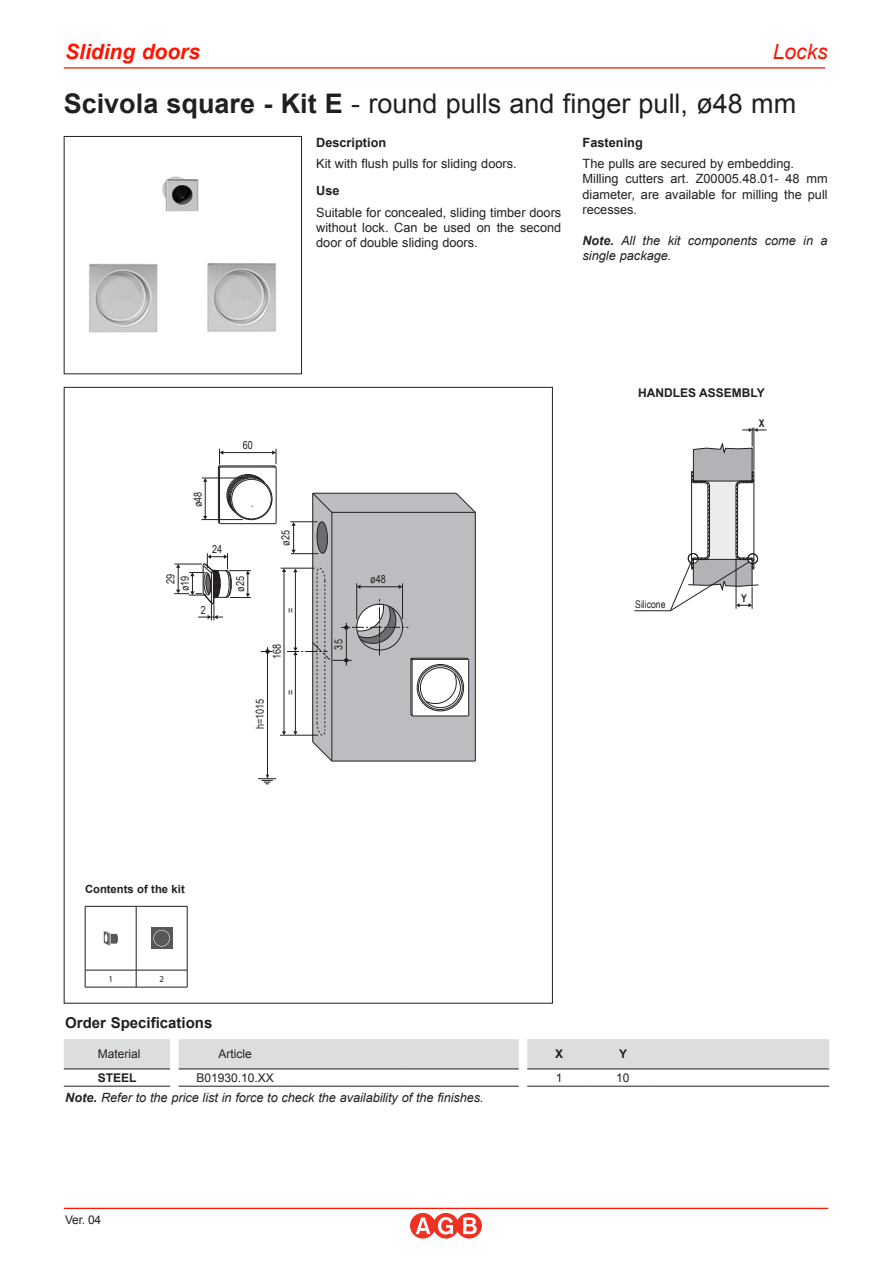
<style>
.page{position:relative;width:893px;height:1263px;background:#fff}
.page>*{position:absolute;margin:0;border:0;box-sizing:border-box;transform-origin:0 0}
.t1{font:27px "Arial";color:#231f20}
.t2{font:italic 700 21px "Arial";color:#ff1300}
.t3{font:italic 21px "Arial";color:#ff1300}
.t4{font:700 15px "Arial";color:#231f20}
.t5{font:12.75px/15.3px "Arial";color:#231f20;text-align:justify}
.t6{font:italic 12.75px/15.3px "Arial";letter-spacing:-.005em;color:#231f20}
.t7{font:700 12.75px "Arial";color:#231f20}
.t8{font:12px "Arial";color:#231f20}
.t9{font:700 12px "Arial";color:#231f20}
.t10{font:700 11.25px "Arial";color:#231f20}
.t11{font:11.1px "Arial Narrow";color:#231f20}
.t12{font:10.5px "Arial Narrow";color:#231f20}
.t13{font:700 10.5px "Arial Narrow";color:#231f20}
.t14{font:9px "Myriad Pro";color:#231f20}
.s1{font-weight:700}
</style>
<div class="page">
<hr style="left:64px;top:67px;width:761px;height:2px;background:#ff1300">
<hr style="left:267px;top:647px;width:1px;height:128px;background:#231f20">
<svg style="left:258px;top:775px;width:18px;height:9px"></svg>
<svg style="left:174px;top:449px;width:302px;height:313px"></svg>
<hr style="left:754px;top:427px;width:1px;height:43px;background:#231f20">
<svg style="left:634px;top:428px;width:132px;height:183px"></svg>
<img style="left:89px;top:176px;width:187px;height:157px">
<div style="left:64px;top:136px;width:238px;height:238px;border:1px solid #231f20"></div>
<div style="left:64px;top:1039px;width:765px;height:30px;background:#dcdddf"></div>
<hr style="left:64px;top:1069px;width:106px;height:1px;background:#231f20">
<hr style="left:179px;top:1069px;width:113px;height:1px;background:#231f20">
<hr style="left:292px;top:1069px;width:113px;height:1px;background:#231f20">
<hr style="left:405px;top:1069px;width:114px;height:1px;background:#231f20">
<hr style="left:527px;top:1069px;width:64px;height:1px;background:#231f20">
<hr style="left:591px;top:1069px;width:64px;height:1px;background:#231f20">
<hr style="left:655px;top:1069px;width:174px;height:1px;background:#231f20">
<hr style="left:64px;top:1086px;width:106px;height:1px;background:#231f20">
<hr style="left:179px;top:1086px;width:113px;height:1px;background:#231f20">
<hr style="left:292px;top:1086px;width:113px;height:1px;background:#231f20">
<hr style="left:405px;top:1086px;width:114px;height:1px;background:#231f20">
<hr style="left:527px;top:1086px;width:64px;height:1px;background:#231f20">
<hr style="left:591px;top:1086px;width:64px;height:1px;background:#231f20">
<hr style="left:655px;top:1086px;width:174px;height:1px;background:#231f20">
<hr style="left:85px;top:987px;width:51px;height:1px;background:#231f20">
<hr style="left:136px;top:987px;width:51px;height:1px;background:#231f20">
<svg style="left:85px;top:906px;width:103px;height:81px"></svg>
<svg style="left:410px;top:1213px;width:72px;height:25px"></svg>
<hr style="left:64px;top:1208px;width:764px;height:1px;background:#ff1300">
<h2 class="t2" style="left:65px;top:38px;width:136px">Sliding doors</h2>
<h2 class="t3" style="left:773px;top:38px;width:56px">Locks</h2>
<h1 class="t1" style="left:64px;top:86px;width:734px"><span class="s1">Scivola square - Kit E</span> - round pulls and finger pull, ø48 mm</h1>
<p class="t7" style="left:316px;top:134px;width:72px">Description</p>
<p class="t5" style="left:316px;top:156px;width:202px">Kit with flush pulls for sliding doors.</p>
<p class="t7" style="left:316px;top:183px;width:25px">Use</p>
<p class="t5" style="left:316px;top:205px;width:247px">Suitable for concealed, sliding timber doors without lock. Can be used on the second door of double sliding doors.</p>
<p class="t7" style="left:583px;top:134px;width:62px">Fastening</p>
<p class="t5" style="left:583px;top:156px;width:247px;text-align:left">The pulls are secured by embedding.<br>Milling cutters art. Z00005.48.01- 48 mm diameter, are available for milling the pull recesses.</p>
<p class="t6" style="left:583px;top:233px;width:247px"><span class="s1">Note.</span> All the kit components come in a single package.</p>
<p class="t9" style="left:638px;top:385px;width:128px">HANDLES ASSEMBLY</p>
<p class="t11" style="left:243px;top:437px;width:12px">60</p>
<p class="t11" style="left:190px;top:507px;width:17px;rotate:-90deg">ø48</p>
<p class="t11" style="left:212px;top:541px;width:12px">24</p>
<p class="t11" style="left:162px;top:583px;width:12px;rotate:-90deg">29</p>
<p class="t11" style="left:232px;top:592px;width:17px;rotate:-90deg">ø25</p>
<p class="t11" style="left:177px;top:591px;width:17px;rotate:-90deg">ø19</p>
<p class="t11" style="left:201px;top:602px;width:7px">2</p>
<p class="t11" style="left:278px;top:546px;width:17px;rotate:-90deg">ø25</p>
<p class="t11" style="left:282px;top:613px;width:7px;rotate:-90deg">=</p>
<p class="t11" style="left:269px;top:659px;width:17px;rotate:-90deg">168</p>
<p class="t11" style="left:252px;top:729px;width:32px;rotate:-90deg">h=1015</p>
<p class="t11" style="left:282px;top:695px;width:7px;rotate:-90deg">=</p>
<p class="t11" style="left:330px;top:649px;width:12px;rotate:-90deg">35</p>
<p class="t11" style="left:370px;top:571px;width:17px">ø48</p>
<p class="t10" style="left:85px;top:881px;width:101px">Contents of the kit</p>
<p class="t14" style="left:108px;top:974px;width:6px">1</p>
<p class="t14" style="left:159px;top:974px;width:6px">2</p>
<p class="t4" style="left:65px;top:1013px;width:149px">Order Specifications</p>
<p class="t12" style="left:635px;top:596px;width:32px">Silicone</p>
<p class="t8" style="left:98px;top:1046px;width:44px">Material</p>
<p class="t8" style="left:219px;top:1046px;width:35px">Article</p>
<p class="t9" style="left:555px;top:1046px;width:10px">X</p>
<p class="t9" style="left:619px;top:1046px;width:10px">Y</p>
<p class="t9" style="left:98px;top:1070px;width:40px">STEEL</p>
<p class="t8" style="left:197px;top:1070px;width:79px">B01930.10.XX</p>
<p class="t8" style="left:556px;top:1070px;width:8px">1</p>
<p class="t8" style="left:616px;top:1070px;width:15px">10</p>
<p class="t6" style="left:65px;top:1089px;width:420px"><span class="s1">Note.</span> Refer to the price list in force to check the availability of the finishes.</p>
<p class="t8" style="left:65px;top:1212px;width:37px">Ver. 04</p>
<p class="t13" style="left:759px;top:415px;width:7px">X</p>
<p class="t13" style="left:741px;top:590px;width:7px">Y</p>
</div>
